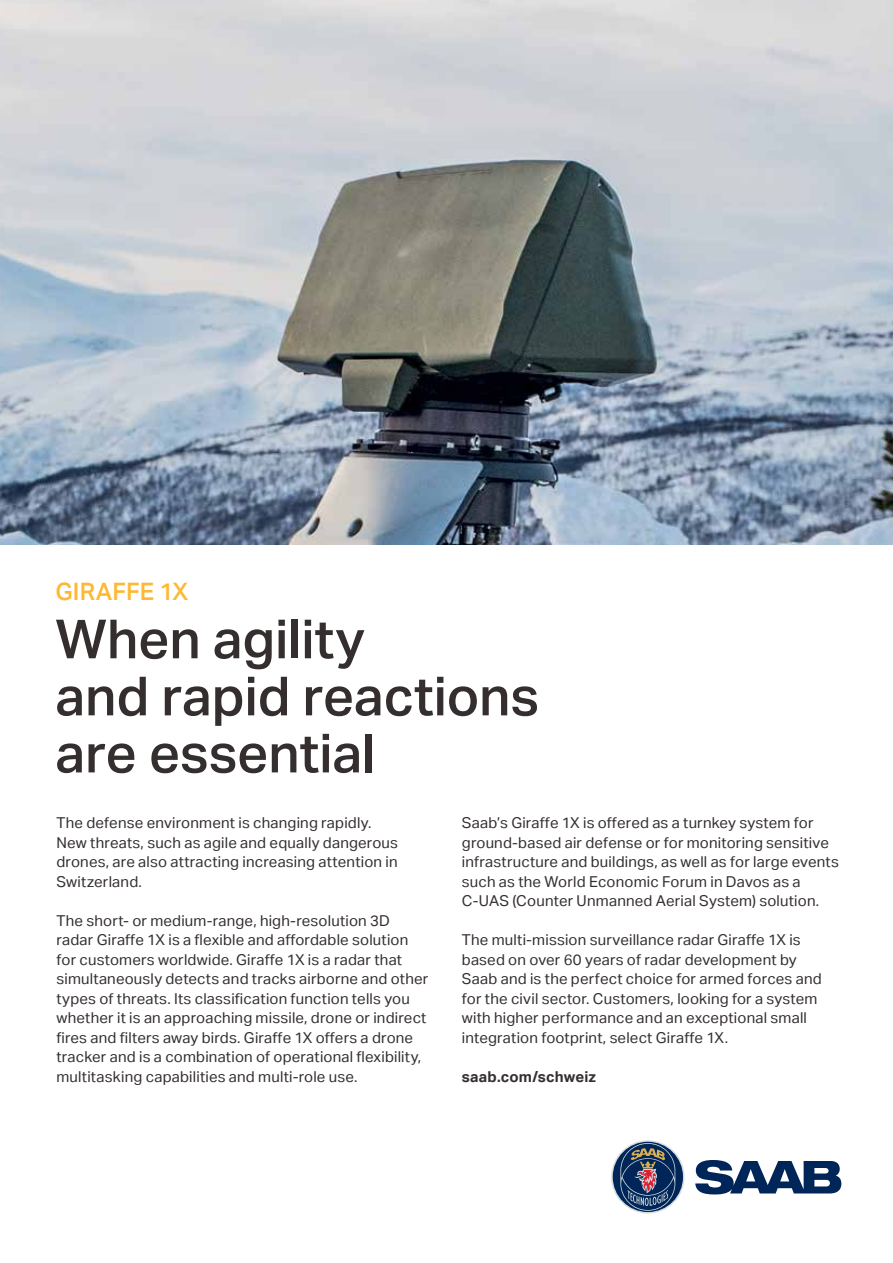
<style>
.page{position:relative;width:893px;height:1263px;background:#fff}
.page>*{position:absolute;margin:0;border:0;box-sizing:border-box;transform-origin:0 0}
.t1{font:500 54px/57px "Aktiv Grotesk";color:#342f2e}
.t2{font:500 24px "Aktiv Grotesk";letter-spacing:.005em;color:#fdb933}
.t3{font:15px/19.5px "Aktiv Grotesk";letter-spacing:.015em;color:#342f2e}
.t4{font:700 15px "Aktiv Grotesk";letter-spacing:.01em;color:#342f2e}
</style>
<div class="page">
<img style="left:0;top:0;width:893px;height:545px">
<svg style="left:611px;top:1140px;width:73px;height:73px"></svg>
<div style="left:613px;top:1142px;width:70px;height:70px;background:#002659;border-radius:50%"></div>
<svg style="left:620px;top:1143px;width:55px;height:68px"></svg>
<svg style="left:695px;top:1160px;width:146px;height:34px"></svg>
<h2 class="t2" style="left:55px;top:577px;width:135px">GIRAFFE 1X</h2>
<h1 class="t1" style="left:55px;top:610px;width:485px">When agility<br>and rapid reactions are essential</h1>
<p class="t3" style="left:56px;top:813px;width:343px">The defense environment is changing rapidly.<br>New threats, such as agile and equally dangerous drones, are also attracting increasing attention in Switzerland.</p>
<p class="t3" style="left:56px;top:910px;width:373px">The short- or medium-range, high-resolution 3D radar Giraffe 1X is a flexible and affordable solution for customers worldwide. Giraffe 1X is a radar that simultaneously detects and tracks airborne and other types of threats. Its classification function tells you whether it is an approaching missile, drone or indirect fires and filters away birds. Giraffe 1X offers a drone tracker and is a combination of operational flexibility, multitasking capabilities and multi-role use.</p>
<p class="t3" style="left:462px;top:813px;width:379px">Saab’s Giraffe 1X is offered as a turnkey system for ground-based air defense or for monitoring sensitive infrastructure and buildings, as well as for large events such as the World Economic Forum in Davos as a C-UAS (Counter Unmanned Aerial System) solution.</p>
<p class="t3" style="left:462px;top:930px;width:361px">The multi-mission surveillance radar Giraffe 1X is based on over 60 years of radar development by Saab and is the perfect choice for armed forces and for the civil sector. Customers, looking for a system with higher performance and an exceptional small integration footprint, select Giraffe 1X.</p>
<p class="t4" style="left:462px;top:1067px;width:136px">saab.com/schweiz</p>
</div>
